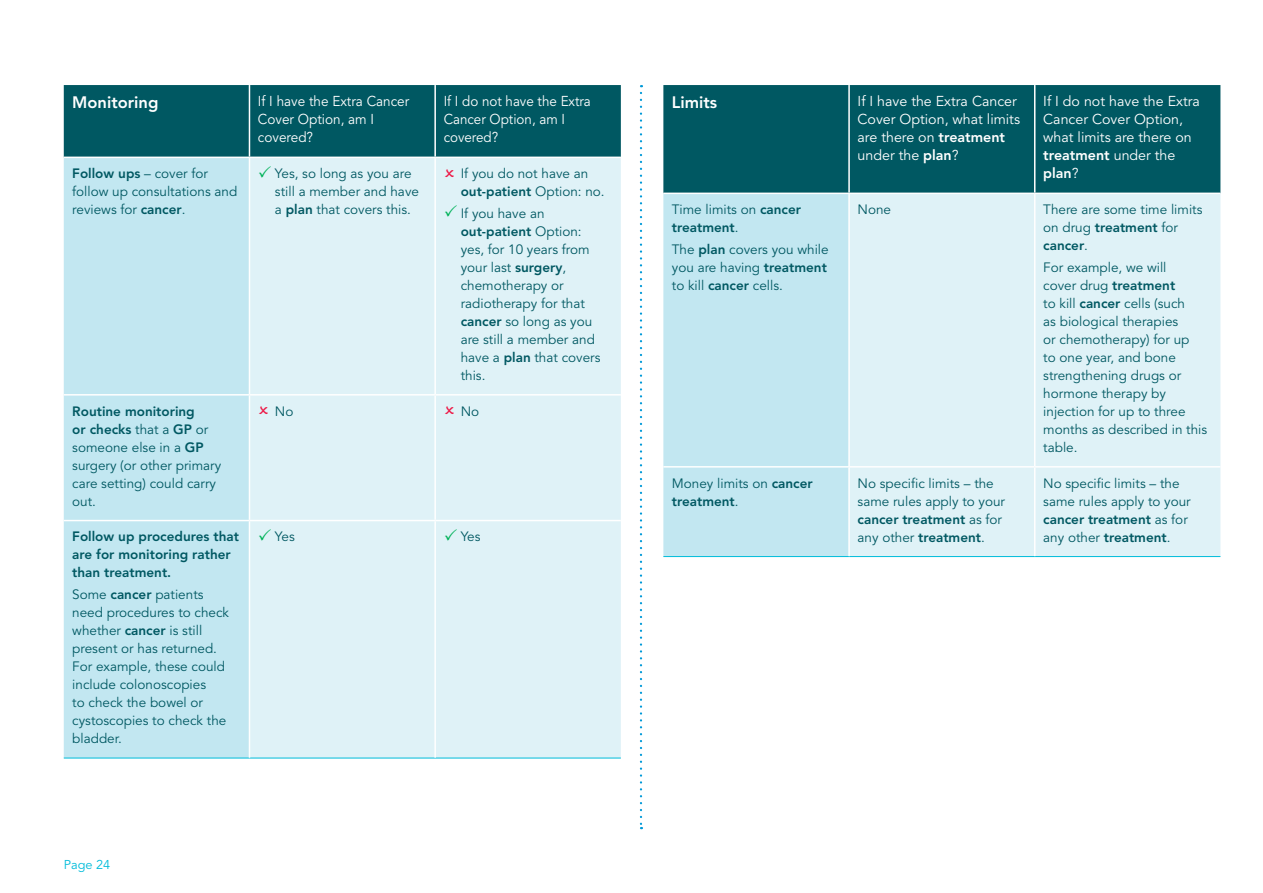
<style>
.page{position:relative;width:1263px;height:893px;background:#fff}
.page>*{position:absolute;margin:0;border:0;box-sizing:border-box;transform-origin:0 0}
.t1{font:800 16.5px "Avenir LT Std";color:#fff}
.t2{font:14.25px/18px "Avenir LT Std";color:#fff}
.t3{font:14.25px/18px "Avenir LT Std";color:#fff;scale:.95 1}
.t4{font:14.25px/18px "Avenir LT Std";color:#fff;scale:.94 1}
.t5{font:13.5px/18px "Avenir LT Std";color:#005862}
.t6{font:800 13.5px/18px "Avenir LT Std";color:#005862}
.t7{font:12.75px "Avenir LT Std";color:#00bcda}
.s1{font-weight:800}
.s2{color:#00b259}
.s3{font-weight:400}
</style>
<div class="page">
<div style="left:64px;top:85px;width:557px;height:72px;background:#005862"></div>
<div style="left:64px;top:158px;width:185px;height:600px;background:#c2e7f1"></div>
<div style="left:250px;top:158px;width:371px;height:600px;background:#dff2f7"></div>
<hr style="left:64px;top:758px;width:185px;height:1px;background:#00bcda">
<hr style="left:249px;top:758px;width:372px;height:1px;background:#00bcda">
<hr style="left:249px;top:85px;width:1px;height:72px;background:#fff">
<hr style="left:434px;top:85px;width:2px;height:72px;background:#fff">
<hr style="left:434px;top:158px;width:2px;height:236px;background:#fff">
<hr style="left:64px;top:394px;width:185px;height:2px;background:#fff">
<hr style="left:249px;top:394px;width:186px;height:2px;background:#fff">
<hr style="left:435px;top:394px;width:186px;height:2px;background:#fff">
<hr style="left:434px;top:396px;width:2px;height:124px;background:#fff">
<hr style="left:64px;top:520px;width:185px;height:1px;background:#fff">
<hr style="left:249px;top:520px;width:186px;height:1px;background:#fff">
<hr style="left:435px;top:520px;width:186px;height:1px;background:#fff">
<hr style="left:434px;top:521px;width:2px;height:237px;background:#fff">
<div style="left:663px;top:85px;width:557px;height:108px;background:#005862"></div>
<div style="left:663px;top:194px;width:185px;height:362px;background:#c2e7f1"></div>
<div style="left:850px;top:194px;width:370px;height:362px;background:#dff2f7"></div>
<hr style="left:663px;top:556px;width:186px;height:1px;background:#00bcda">
<hr style="left:849px;top:556px;width:371px;height:1px;background:#00bcda">
<hr style="left:848px;top:85px;width:2px;height:108px;background:#fff">
<hr style="left:1034px;top:85px;width:1px;height:108px;background:#fff">
<hr style="left:1034px;top:194px;width:1px;height:272px;background:#fff">
<hr style="left:663px;top:466px;width:186px;height:2px;background:#fff">
<hr style="left:849px;top:466px;width:186px;height:2px;background:#fff">
<hr style="left:1035px;top:466px;width:185px;height:2px;background:#fff">
<hr style="left:1034px;top:468px;width:1px;height:88px;background:#fff">
<svg style="left:640px;top:93px;width:2px;height:736px"></svg>
<svg style="left:445px;top:169px;width:9px;height:8px"></svg>
<svg style="left:259px;top:406px;width:9px;height:8px"></svg>
<svg style="left:445px;top:406px;width:9px;height:8px"></svg>
<p class="t1" style="left:72px;top:95px;width:88px">Monitoring</p>
<p class="t3" style="left:258px;top:94px;width:161px">If I have the Extra Cancer<br>Cover Option, am I covered?</p>
<p class="t4" style="left:444px;top:94px;width:158px">If I do not have the Extra<br>Cancer Option, am I covered?</p>
<p class="t5" style="left:72px;top:166px;width:166px"><span class="s1">Follow ups</span> – cover for follow up consultations and reviews for <span class="s1">cancer</span>.</p>
<p class="t5" style="left:275px;top:166px;width:146px;text-indent:-17px"><span class="s2">✓</span> Yes, so long as you are still a member and have a <span class="s1">plan</span> that covers this.</p>
<p class="t5" style="left:461px;top:166px;width:146px">If you do not have an <span class="s1">out-patient</span> Option: no.</p>
<p class="t5" style="left:461px;top:205px;width:141px;text-indent:-17px"><span class="s2">✓</span> If you have an <span class="s1">out-patient</span> Option: yes, for 10 years from your last <span class="s1">surgery</span>, chemotherapy or radiotherapy for that <span class="s1">cancer</span> so long as you are still a member and have a <span class="s1">plan</span> that covers this.</p>
<p class="t5" style="left:72px;top:403px;width:150px"><span class="s1">Routine monitoring<br>or checks</span> that a <span class="s1">GP</span> or someone else in a <span class="s1">GP </span>surgery (or other primary care setting) could carry out.</p>
<p class="t5" style="left:275px;top:403px;width:20px">No</p>
<p class="t5" style="left:461px;top:403px;width:20px">No</p>
<p class="t6" style="left:72px;top:529px;width:168px">Follow up procedures that are for monitoring rather than treatment.</p>
<p class="t5" style="left:72px;top:586px;width:158px">Some <span class="s1">cancer</span> patients need procedures to check whether <span class="s1">cancer</span> is still present or has returned.<br>For example, these could include colonoscopies<br>to check the bowel or cystoscopies to check the bladder.</p>
<p class="t5" style="left:258px;top:529px;width:38px"><span class="s2">✓</span> Yes</p>
<p class="t5" style="left:444px;top:529px;width:38px"><span class="s2">✓</span> Yes</p>
<p class="t7" style="left:64px;top:859px;width:48px">Page 24</p>
<p class="t1" style="left:672px;top:95px;width:47px">Limits</p>
<p class="t2" style="left:857px;top:94px;width:164px">If I have the Extra Cancer<br>Cover Option, what limits are there on <span class="s1">treatment </span>under the <span class="s1">plan</span>?</p>
<p class="t2" style="left:1043px;top:94px;width:158px">If I do not have the Extra<br>Cancer Cover Option, what limits are there on <span class="s1">treatment</span> under the <span class="s1">plan</span>?</p>
<p class="t6" style="left:672px;top:201px;width:131px"><span class="s3">Time limits on</span> cancer treatment<span class="s3">.</span></p>
<p class="t5" style="left:672px;top:241px;width:158px">The <span class="s1">plan</span> covers you while you are having <span class="s1">treatment </span>to kill <span class="s1">cancer</span> cells.</p>
<p class="t5" style="left:857px;top:202px;width:35px">None</p>
<p class="t5" style="left:1043px;top:202px;width:161px">There are some time limits on drug <span class="s1">treatment</span> for <span class="s1">cancer</span>.</p>
<p class="t5" style="left:1043px;top:259px;width:165px">For example, we will<br>cover drug <span class="s1">treatment<br></span>to kill <span class="s1">cancer</span> cells (such<br>as biological therapies<br>or chemotherapy) for up<br>to one year, and bone strengthening drugs or hormone therapy by injection for up to three months as described in this table.</p>
<p class="t6" style="left:672px;top:475px;width:142px"><span class="s3">Money limits on</span> cancer treatment<span class="s3">.</span></p>
<p class="t5" style="left:857px;top:475px;width:149px">No specific limits – the same rules apply to your <span class="s1">cancer treatment</span> as for any other <span class="s1">treatment</span>.</p>
<p class="t5" style="left:1043px;top:475px;width:149px">No specific limits – the same rules apply to your <span class="s1">cancer treatment</span> as for any other <span class="s1">treatment</span>.</p>
</div>
